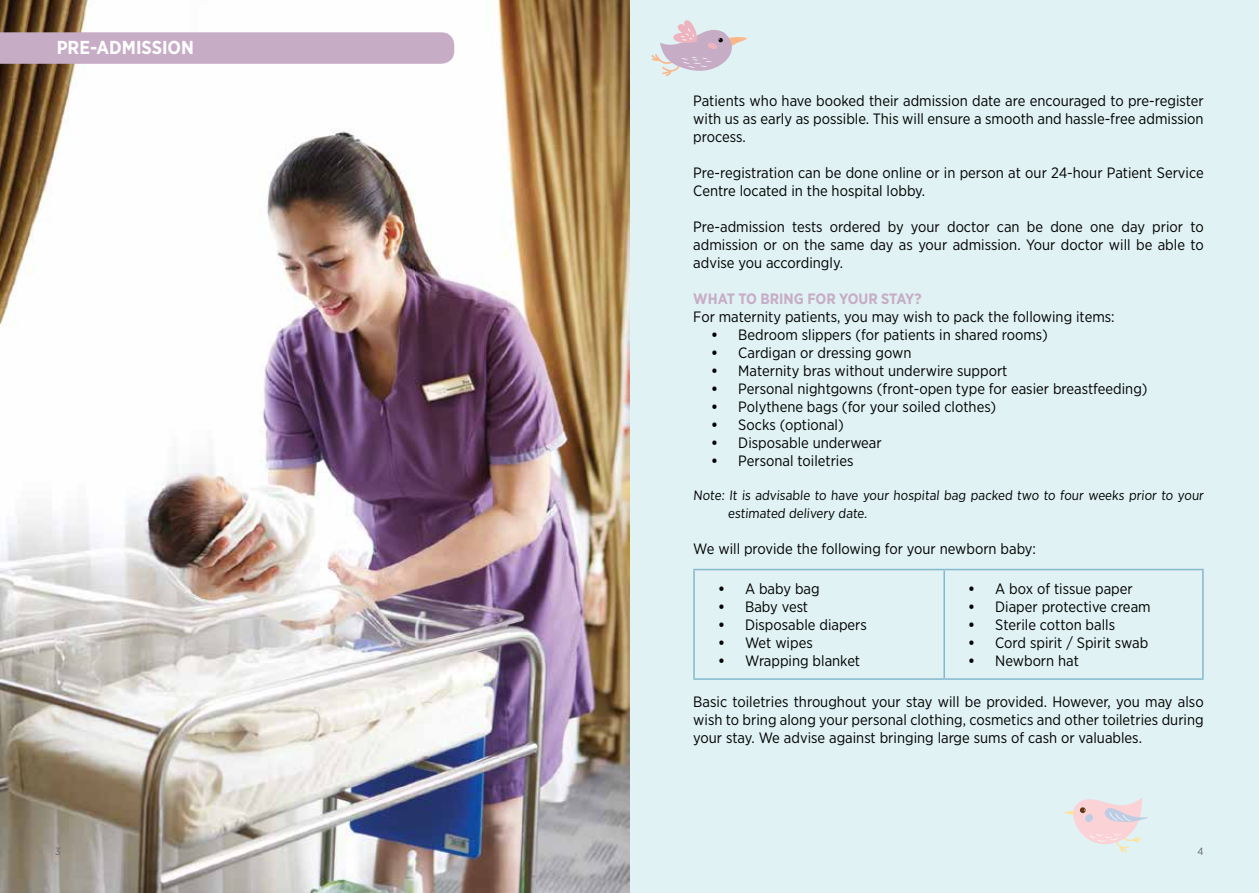
<style>
.page{position:relative;width:1259px;height:893px;background:#e0f2f3}
.page>*{position:absolute;margin:0;border:0;box-sizing:border-box;transform-origin:0 0}
.t1{font:700 18.75px "Gotham Narrow";color:#fff}
.t2{font:15px/18px "Gotham Narrow";color:#000;text-align:justify}
.t3{font:700 15px "Gotham Narrow";color:#c7acc6}
.t4{font:13.5px/18px "Gotham Narrow";color:#000}
.t5{font:10.5px "Gotham Narrow";color:#636466}
.s1{font-weight:700}
</style>
<div class="page">
<hr style="left:693px;top:569px;width:251px;height:1px;background:#83b8ce">
<hr style="left:693px;top:570px;width:2px;height:108px;background:#83b8ce">
<hr style="left:693px;top:678px;width:251px;height:2px;background:#83b8ce">
<hr style="left:944px;top:569px;width:259px;height:1px;background:#83b8ce">
<hr style="left:943px;top:570px;width:2px;height:108px;background:#83b8ce">
<hr style="left:1202px;top:570px;width:1px;height:108px;background:#83b8ce">
<hr style="left:944px;top:678px;width:259px;height:2px;background:#83b8ce">
<img style="left:0;top:0;width:629px;height:893px">
<div style="left:0;top:32px;width:454px;height:32px;background:#c7acc6"></div>
<svg style="left:651px;top:20px;width:96px;height:56px"></svg>
<svg style="left:1064px;top:798px;width:84px;height:55px"></svg>
<p class="t1" style="left:57px;top:36px;width:139px">PRE-ADMISSION</p>
<p class="t2" style="left:693px;top:91px;width:512px">Patients who have booked their admission date are encouraged to pre-register with us as early as possible. This will ensure a smooth and hassle-free admission process.</p>
<p class="t2" style="left:693px;top:163px;width:512px">Pre-registration can be done online or in person at our 24-hour Patient Service<br>Centre located in the hospital lobby.</p>
<p class="t2" style="left:693px;top:217px;width:512px">Pre-admission tests ordered by your doctor can be done one day prior to admission or on the same day as your admission. Your doctor will be able to advise you accordingly.</p>
<p class="t3" style="left:693px;top:289px;width:230px">WHAT TO BRING FOR YOUR STAY?</p>
<p class="t2" style="left:693px;top:307px;width:423px">For maternity patients, you may wish to pack the following items:</p>
<p class="t2" style="left:711px;top:325px;width:338px"><span class="s1">•</span> Bedroom slippers (for patients in shared rooms)</p>
<p class="t2" style="left:711px;top:343px;width:202px"><span class="s1">•</span> Cardigan or dressing gown</p>
<p class="t2" style="left:711px;top:361px;width:298px"><span class="s1">•</span> Maternity bras without underwire support</p>
<p class="t2" style="left:711px;top:379px;width:438px"><span class="s1">•</span> Personal nightgowns (front-open type for easier breastfeeding)</p>
<p class="t2" style="left:711px;top:397px;width:286px"><span class="s1">•</span> Polythene bags (for your soiled clothes)</p>
<p class="t2" style="left:711px;top:415px;width:134px"><span class="s1">•</span> Socks (optional)</p>
<p class="t2" style="left:711px;top:433px;width:172px"><span class="s1">•</span> Disposable underwear</p>
<p class="t2" style="left:711px;top:451px;width:144px"><span class="s1">•</span> Personal toiletries</p>
<p class="t4" style="left:728px;top:486px;width:479px;text-indent:-34px">Note: It is advisable to have your hospital bag packed two to four weeks prior to your estimated delivery date.</p>
<p class="t2" style="left:693px;top:539px;width:344px">We will provide the following for your newborn baby:</p>
<p class="t2" style="left:718px;top:580px;width:103px"><span class="s1">•</span> A baby bag</p>
<p class="t2" style="left:718px;top:598px;width:92px"><span class="s1">•</span> Baby vest</p>
<p class="t2" style="left:718px;top:616px;width:150px"><span class="s1">•</span> Disposable diapers</p>
<p class="t2" style="left:718px;top:634px;width:96px"><span class="s1">•</span> Wet wipes</p>
<p class="t2" style="left:718px;top:652px;width:144px"><span class="s1">•</span> Wrapping blanket</p>
<p class="t2" style="left:968px;top:580px;width:166px"><span class="s1">•</span> A box of tissue paper</p>
<p class="t2" style="left:968px;top:598px;width:184px"><span class="s1">•</span> Diaper protective cream</p>
<p class="t2" style="left:968px;top:616px;width:148px"><span class="s1">•</span> Sterile cotton balls</p>
<p class="t2" style="left:968px;top:634px;width:181px"><span class="s1">•</span> Cord spirit / Spirit swab</p>
<p class="t2" style="left:968px;top:652px;width:112px"><span class="s1">•</span> Newborn hat</p>
<p class="t2" style="left:693px;top:692px;width:512px">Basic toiletries throughout your stay will be provided. However, you may also wish to bring along your personal clothing, cosmetics and other toiletries during your stay. We advise against bringing large sums of cash or valuables.</p>
<p class="t5" style="left:55px;top:844px;width:7px">3</p>
<p class="t5" style="left:1197px;top:844px;width:8px">4</p>
</div>
